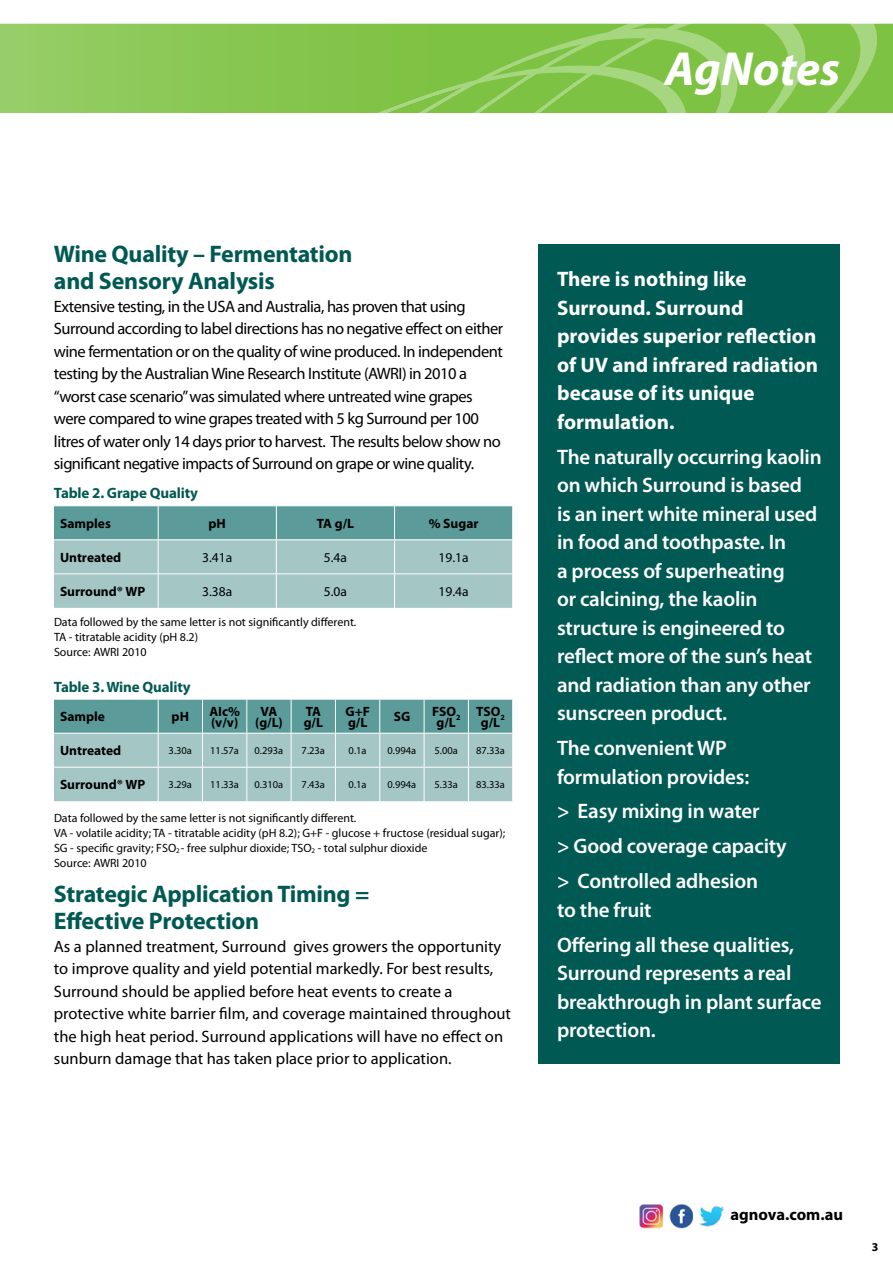
<style>
.page{position:relative;width:893px;height:1263px;background:#fff}
.page>*{position:absolute;margin:0;border:0;box-sizing:border-box;transform-origin:0 0}
.t1{font:italic 700 48px "Myriad Pro";color:#fff}
.t2{font:700 24px/27px "Myriad Pro";letter-spacing:-.01em;color:#005953}
.t3{font:600 21px/28.5px "Myriad Pro";letter-spacing:-.01em;color:#fff}
.t4{font:700 21px/28.5px "Myriad Pro";color:#fff}
.t5{font:16.5px/22.5px "Myriad Pro";letter-spacing:-.03em;color:#000}
.t6{font:16.5px/22.5px "Myriad Pro";color:#000}
.t7{font:700 16.5px "Myriad Pro";color:#000}
.t8{font:700 15px "Myriad Pro";letter-spacing:-.01em;color:#005953}
.t9{font:700 13.5px/11.2px "Myriad Pro";color:#000}
.t10{font:13.5px "Myriad Pro";color:#000}
.t11{font:12px/15px "Myriad Pro";color:#000}
.t12{font:700 12px "Myriad Pro";color:#000}
.t13{font:10.5px "Myriad Pro";color:#000}
</style>
<div class="page">
<svg style="left:54px;top:506px;width:458px;height:102px;background:#8db9b8"></svg>
<hr style="left:158px;top:506px;width:1px;height:33px;background:#fff">
<hr style="left:276px;top:506px;width:1px;height:33px;background:#fff">
<hr style="left:394px;top:506px;width:1px;height:33px;background:#fff">
<hr style="left:54px;top:539px;width:104px;height:1px;background:#fff">
<hr style="left:158px;top:539px;width:118px;height:1px;background:#fff">
<hr style="left:158px;top:540px;width:1px;height:33px;background:#fff">
<hr style="left:276px;top:539px;width:119px;height:1px;background:#fff">
<hr style="left:276px;top:540px;width:1px;height:33px;background:#fff">
<hr style="left:395px;top:539px;width:118px;height:1px;background:#fff">
<hr style="left:394px;top:540px;width:1px;height:33px;background:#fff">
<hr style="left:54px;top:573px;width:104px;height:1px;background:#fff">
<hr style="left:158px;top:573px;width:118px;height:1px;background:#fff">
<hr style="left:158px;top:574px;width:1px;height:34px;background:#fff">
<hr style="left:276px;top:573px;width:119px;height:1px;background:#fff">
<hr style="left:276px;top:574px;width:1px;height:34px;background:#fff">
<hr style="left:395px;top:573px;width:118px;height:1px;background:#fff">
<hr style="left:394px;top:574px;width:1px;height:34px;background:#fff">
<svg style="left:54px;top:700px;width:458px;height:101px;background:#8cb9b8"></svg>
<hr style="left:158px;top:699px;width:1px;height:34px;background:#fff">
<hr style="left:202px;top:699px;width:1px;height:34px;background:#fff">
<hr style="left:246px;top:699px;width:1px;height:34px;background:#fff">
<hr style="left:291px;top:699px;width:1px;height:34px;background:#fff">
<hr style="left:335px;top:699px;width:1px;height:34px;background:#fff">
<hr style="left:379px;top:699px;width:1px;height:34px;background:#fff">
<hr style="left:424px;top:699px;width:1px;height:34px;background:#fff">
<hr style="left:468px;top:699px;width:1px;height:34px;background:#fff">
<hr style="left:54px;top:733px;width:104px;height:1px;background:#fff">
<hr style="left:158px;top:733px;width:44px;height:1px;background:#fff">
<hr style="left:158px;top:733px;width:1px;height:34px;background:#fff">
<hr style="left:202px;top:733px;width:45px;height:1px;background:#fff">
<hr style="left:202px;top:733px;width:1px;height:34px;background:#fff">
<hr style="left:247px;top:733px;width:44px;height:1px;background:#fff">
<hr style="left:246px;top:733px;width:1px;height:34px;background:#fff">
<hr style="left:291px;top:733px;width:44px;height:1px;background:#fff">
<hr style="left:291px;top:733px;width:1px;height:34px;background:#fff">
<hr style="left:335px;top:733px;width:45px;height:1px;background:#fff">
<hr style="left:335px;top:733px;width:1px;height:34px;background:#fff">
<hr style="left:380px;top:733px;width:44px;height:1px;background:#fff">
<hr style="left:379px;top:733px;width:1px;height:34px;background:#fff">
<hr style="left:424px;top:733px;width:44px;height:1px;background:#fff">
<hr style="left:424px;top:733px;width:1px;height:34px;background:#fff">
<hr style="left:468px;top:733px;width:45px;height:1px;background:#fff">
<hr style="left:468px;top:733px;width:1px;height:34px;background:#fff">
<hr style="left:54px;top:767px;width:104px;height:1px;background:#fff">
<hr style="left:158px;top:767px;width:44px;height:1px;background:#fff">
<hr style="left:158px;top:767px;width:1px;height:34px;background:#fff">
<hr style="left:202px;top:767px;width:45px;height:1px;background:#fff">
<hr style="left:202px;top:767px;width:1px;height:34px;background:#fff">
<hr style="left:247px;top:767px;width:44px;height:1px;background:#fff">
<hr style="left:246px;top:767px;width:1px;height:34px;background:#fff">
<hr style="left:291px;top:767px;width:44px;height:1px;background:#fff">
<hr style="left:291px;top:767px;width:1px;height:34px;background:#fff">
<hr style="left:335px;top:767px;width:45px;height:1px;background:#fff">
<hr style="left:335px;top:767px;width:1px;height:34px;background:#fff">
<hr style="left:380px;top:767px;width:44px;height:1px;background:#fff">
<hr style="left:379px;top:767px;width:1px;height:34px;background:#fff">
<hr style="left:424px;top:767px;width:44px;height:1px;background:#fff">
<hr style="left:424px;top:767px;width:1px;height:34px;background:#fff">
<hr style="left:468px;top:767px;width:45px;height:1px;background:#fff">
<hr style="left:468px;top:767px;width:1px;height:34px;background:#fff">
<svg style="left:0;top:24px;width:893px;height:89px;background:#8ec95b"></svg>
<svg style="left:246px;top:23px;width:639px;height:301px"></svg>
<img style="left:670px;top:1204px;width:23px;height:25px">
<img style="left:700px;top:1206px;width:24px;height:21px">
<img style="left:639px;top:1204px;width:23px;height:25px">
<div style="left:539px;top:244px;width:301px;height:819px;background:#005953"></div>
<h1 class="t1" style="left:665px;top:38px;width:177px">AgNotes</h1>
<h2 class="t2" style="left:54px;top:240px;width:300px">Wine Quality – Fermentation and Sensory Analysis</h2>
<p class="t5" style="left:54px;top:294px;width:451px">Extensive testing, in the USA and Australia, has proven that using Surround according to label directions has no negative effect on either wine fermentation or on the quality of wine produced. In independent testing by the Australian Wine Research Institute (AWRI) in 2010 a “worst case scenario” was simulated where untreated wine grapes were compared to wine grapes treated with 5 kg Surround per 100 litres of water only 14 days prior to harvest. The results below show no significant negative impacts of Surround on grape or wine quality.</p>
<p class="t8" style="left:54px;top:483px;width:146px">Table 2. Grape Quality</p>
<p class="t9" style="left:60px;top:517px;width:52px">Samples</p>
<p class="t9" style="left:209px;top:517px;width:19px">pH</p>
<p class="t9" style="left:317px;top:517px;width:39px">TA g/L</p>
<p class="t9" style="left:429px;top:517px;width:51px">% Sugar</p>
<p class="t9" style="left:60px;top:551px;width:63px">Untreated</p>
<p class="t10" style="left:202px;top:549px;width:32px">3.41a</p>
<p class="t10" style="left:324px;top:549px;width:25px">5.4a</p>
<p class="t10" style="left:439px;top:549px;width:32px">19.1a</p>
<p class="t9" style="left:60px;top:585px;width:87px">Surround® WP</p>
<p class="t10" style="left:202px;top:583px;width:32px">3.38a</p>
<p class="t10" style="left:324px;top:583px;width:25px">5.0a</p>
<p class="t10" style="left:439px;top:583px;width:32px">19.4a</p>
<p class="t11" style="left:54px;top:614px;width:304px">Data followed by the same letter is not significantly different.<br>TA - titratable acidity (pH 8.2)<br>Source: AWRI 2010</p>
<p class="t8" style="left:54px;top:677px;width:138px">Table 3. Wine Quality</p>
<p class="t9" style="left:60px;top:711px;width:47px">Sample</p>
<p class="t9" style="left:172px;top:711px;width:19px">pH</p>
<p class="t9" style="left:209px;top:705px;width:32px">AIc% (v/v)</p>
<p class="t9" style="left:255px;top:705px;width:29px;text-align:center">VA (g/L)</p>
<p class="t9" style="left:304px;top:705px;width:21px">TA g/L</p>
<p class="t9" style="left:345px;top:705px;width:26px">G+F g/L</p>
<p class="t9" style="left:394px;top:711px;width:18px">SG</p>
<p class="t9" style="left:432px;top:705px;width:30px;text-align:center">FSO<sub>2 </sub>g/L</p>
<p class="t9" style="left:476px;top:705px;width:30px;text-align:center">TSO<sub>2 </sub>g/L</p>
<p class="t9" style="left:60px;top:745px;width:63px">Untreated</p>
<p class="t13" style="left:169px;top:744px;width:25px">3.30a</p>
<p class="t13" style="left:210px;top:744px;width:30px">11.57a</p>
<p class="t13" style="left:255px;top:744px;width:30px">0.293a</p>
<p class="t13" style="left:302px;top:744px;width:25px">7.23a</p>
<p class="t13" style="left:349px;top:744px;width:20px">0.1a</p>
<p class="t13" style="left:388px;top:744px;width:30px">0.994a</p>
<p class="t13" style="left:435px;top:744px;width:25px">5.00a</p>
<p class="t13" style="left:476px;top:744px;width:30px">87.33a</p>
<p class="t9" style="left:60px;top:779px;width:87px">Surround® WP</p>
<p class="t13" style="left:169px;top:778px;width:25px">3.29a</p>
<p class="t13" style="left:210px;top:778px;width:30px">11.33a</p>
<p class="t13" style="left:255px;top:778px;width:30px">0.310a</p>
<p class="t13" style="left:302px;top:778px;width:25px">7.43a</p>
<p class="t13" style="left:349px;top:778px;width:20px">0.1a</p>
<p class="t13" style="left:388px;top:778px;width:30px">0.994a</p>
<p class="t13" style="left:435px;top:778px;width:25px">5.33a</p>
<p class="t13" style="left:476px;top:778px;width:30px">83.33a</p>
<p class="t11" style="left:54px;top:810px;width:453px">Data followed by the same letter is not significantly different.<br>VA - volatile acidity; TA - titratable acidity (pH 8.2); G+F - glucose + fructose (residual sugar); SG - specific gravity; FSO<sub>2</sub> - free sulphur dioxide; TSO<sub>2</sub> - total sulphur dioxide<br>Source: AWRI 2010</p>
<h2 class="t2" style="left:54px;top:880px;width:317px">Strategic Application Timing =<br>Effective Protection</h2>
<p class="t6" style="left:54px;top:935px;width:459px">As a planned treatment, Surround gives growers the opportunity to improve quality and yield potential markedly. For best results, Surround should be applied before heat events to create a protective white barrier film, and coverage maintained throughout the high heat period. Surround applications will have no effect on sunburn damage that has taken place prior to application.</p>
<p class="t4" style="left:557px;top:264px;width:263px">There is nothing like<br>Surround. Surround provides superior reflection of UV and infrared radiation because of its unique formulation.</p>
<p class="t3" style="left:557px;top:442px;width:266px">The naturally occurring kaolin on which Surround is based<br>is an inert white mineral used in food and toothpaste. In<br>a process of superheating<br>or calcining, the kaolin structure is engineered to reflect more of the sun’s heat and radiation than any other sunscreen product.</p>
<p class="t3" style="left:557px;top:733px;width:194px">The convenient WP formulation provides:</p>
<p class="t3" style="left:557px;top:793px;width:231px;line-height:35px">&gt; Easy mixing in water<br>&gt; Good coverage capacity &gt; Controlled adhesion</p>
<p class="t3" style="left:557px;top:892px;width:238px;line-height:35px">to the fruit<br>Offering all these qualities,</p>
<p class="t3" style="left:557px;top:958px;width:266px">Surround represents a real breakthrough in plant surface protection.</p>
<p class="t7" style="left:730px;top:1204px;width:114px">agnova.com.au</p>
<p class="t12" style="left:872px;top:1239px;width:8px">3</p>
</div>
